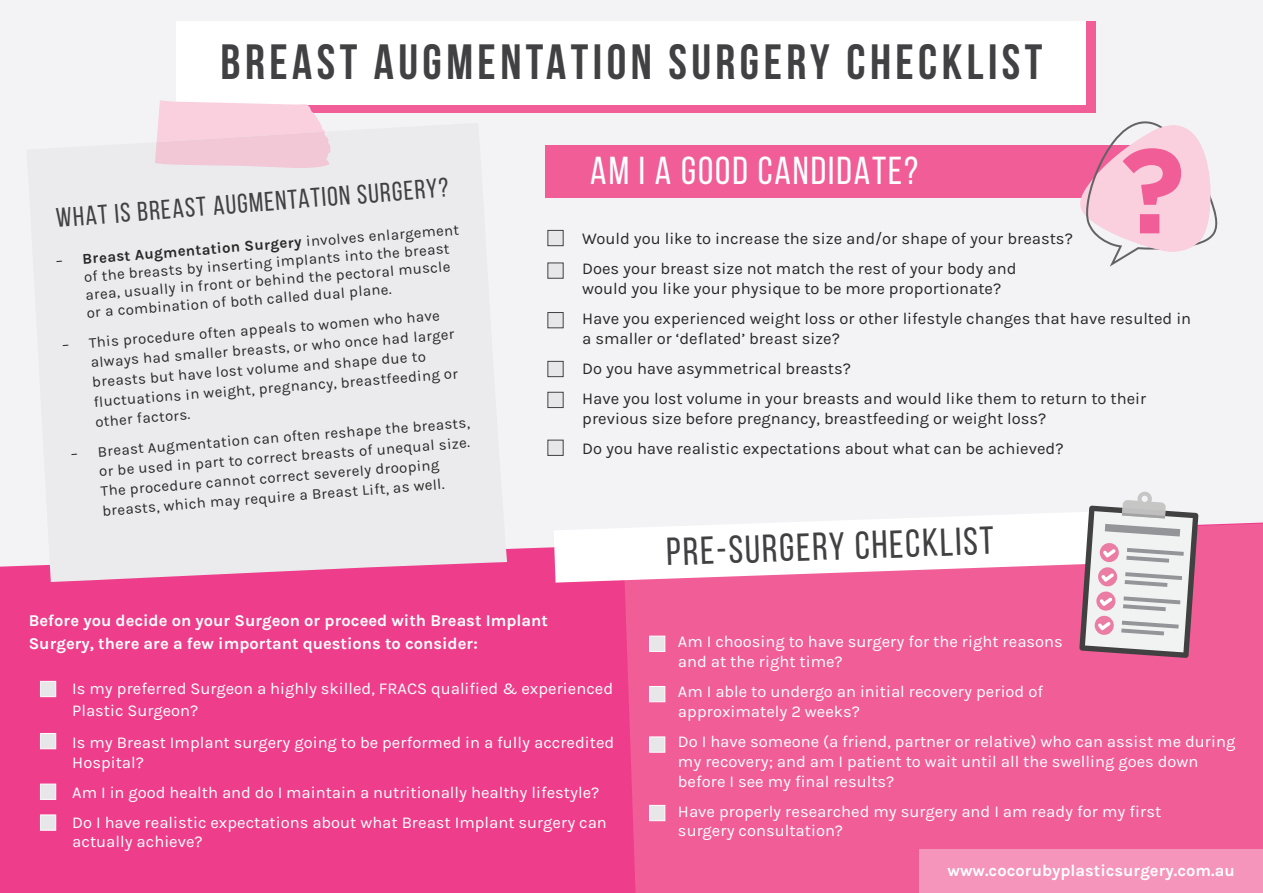
<style>
.page{position:relative;width:1263px;height:893px;background:#fff}
.page>*{position:absolute;margin:0;border:0;box-sizing:border-box;transform-origin:0 0}
.t1{font:700 120px "Gotham";color:#f05d97}
.t2{font:700 49.5px "Bebas Neue";letter-spacing:.09em;color:#414042}
.t3{font:39px "Bebas Neue";color:#414042}
.t4{font:39px "Bebas Neue";letter-spacing:.05em;color:#fff}
.t5{font:27px "Bebas Neue";color:#414042}
.t6{font:16.5px/19.8px "Karla";color:#fff}
.t7{font:16.5px/30px "Karla";color:#292829}
.t8{font:700 16.5px/22.5px "Karla";color:#fff}
.t9{font:15px/19.5px "Karla";color:#292829}
.s1{font-weight:700}
</style>
<div class="page">
<div style="left:0;top:0;width:1263px;height:588px;background:#f3f3f6"></div>
<div style="left:0;top:523px;width:1263px;height:370px;background:#ee3d8a"></div>
<div style="left:623px;top:524px;width:640px;height:369px;background:#f05d97"></div>
<div style="left:186px;top:22px;width:909px;height:91px;background:#f05d97"></div>
<div style="left:177px;top:21px;width:909px;height:83px;background:#fff"></div>
<svg style="left:25px;top:104px;width:482px;height:478px;fill:#ebebed"></svg>
<svg style="left:155px;top:100px;width:176px;height:68px;background:#f5cedc"></svg>
<div style="left:545px;top:145px;width:621px;height:52px;background:#f05d97"></div>
<div style="left:548px;top:230px;width:15px;height:16px;background:#e7e7ea;border:1px solid #414042"></div>
<div style="left:548px;top:263px;width:15px;height:16px;background:#e7e7ea;border:1px solid #414042"></div>
<div style="left:548px;top:312px;width:15px;height:16px;background:#e7e7ea;border:1px solid #414042"></div>
<div style="left:548px;top:361px;width:15px;height:16px;background:#e7e7ea;border:1px solid #414042"></div>
<div style="left:548px;top:392px;width:15px;height:16px;background:#e7e7ea;border:1px solid #414042"></div>
<div style="left:548px;top:440px;width:15px;height:16px;background:#e7e7ea;border:1px solid #414042"></div>
<div style="left:40px;top:681px;width:16px;height:16px;background:#e7e7ea;border:1px solid #fff"></div>
<div style="left:40px;top:733px;width:16px;height:16px;background:#e7e7ea;border:1px solid #fff"></div>
<div style="left:40px;top:784px;width:16px;height:16px;background:#e7e7ea;border:1px solid #fff"></div>
<div style="left:40px;top:815px;width:16px;height:15px;background:#e7e7ea;border:1px solid #fff"></div>
<div style="left:649px;top:686px;width:16px;height:16px;background:#e7e7ea;border:1px solid #fff"></div>
<div style="left:649px;top:737px;width:16px;height:15px;background:#e7e7ea;border:1px solid #fff"></div>
<div style="left:649px;top:805px;width:16px;height:16px;background:#e7e7ea;border:1px solid #fff"></div>
<svg style="left:554px;top:491px;width:644px;height:167px"></svg>
<svg style="left:1074px;top:121px;width:144px;height:146px"></svg>
<div style="left:920px;top:850px;width:343px;height:43px;background:#f595bb"></div>
<h2 class="t2" style="left:220px;top:34px;width:823px">BREAST AUGMENTATION SURGERY CHECKLIST</h2>
<h3 class="t5" style="left:55px;top:205px;width:395px;rotate:-5deg">WHAT IS BREAST AUGMENTATION SURGERY?</h3>
<p class="t9" style="left:81px;top:251px;width:380px;line-height:18.1px;text-indent:-27px;rotate:-5deg">– <span class="s1">Breast Augmentation Surgery</span> involves enlargement of the breasts by inserting implants into the breast area, usually in front or behind the pectoral muscle or a combination of both called dual plane.</p>
<p class="t9" style="left:88px;top:335px;width:367px;text-indent:-26px;rotate:-5deg">– This procedure often appeals to women who have always had smaller breasts, or who once had larger breasts but have lost volume and shape due to fluctuations in weight, pregnancy, breastfeeding or other factors.</p>
<p class="t9" style="left:96px;top:444px;width:375px;text-indent:-26px;rotate:-5deg">– Breast Augmentation can often reshape the breasts, or be used in part to correct breasts of unequal size.<br>The procedure cannot correct severely drooping breasts, which may require a Breast Lift, as well.</p>
<h1 class="t1" style="left:1120px;top:121px;width:67px">?</h1>
<h3 class="t4" style="left:590px;top:149px;width:329px">AM I A GOOD CANDIDATE?</h3>
<p class="t7" style="left:582px;top:224px;width:492px">Would you like to increase the size and/or shape of your breasts?<br>Does your breast size not match the rest of your body and</p>
<p class="t7" style="left:582px;top:274px;width:610px">would you like your physique to be more proportionate?<br>Have you experienced weight loss or other lifestyle changes that have resulted in</p>
<p class="t7" style="left:582px;top:323px;width:566px">a smaller or ‘deflated’ breast size?<br>Do you have asymmetrical breasts?<br>Have you lost volume in your breasts and would like them to return to their</p>
<p class="t7" style="left:582px;top:403px;width:483px">previous size before pregnancy, breastfeeding or weight loss?<br>Do you have realistic expectations about what can be achieved?</p>
<h3 class="t3" style="left:666px;top:531px;width:329px;rotate:-2deg">PRE-SURGERY CHECKLIST</h3>
<p class="t8" style="left:29px;top:610px;width:521px">Before you decide on your Surgeon or proceed with Breast Implant<br>Surgery, there are a few important questions to consider:</p>
<p class="t6" style="left:72px;top:677px;width:542px;line-height:22.5px">Is my preferred Surgeon a highly skilled, FRACS qualified &amp; experienced<br>Plastic Surgeon?</p>
<p class="t6" style="left:72px;top:733px;width:544px">Is my Breast Implant surgery going to be performed in a fully accredited<br>Hospital?</p>
<p class="t6" style="left:72px;top:777px;width:536px;line-height:30px">Am I in good health and do I maintain a nutritionally healthy lifestyle?<br>Do I have realistic expectations about what Breast Implant surgery can</p>
<p class="t6" style="left:72px;top:832px;width:132px">actually achieve?</p>
<p class="t6" style="left:678px;top:632px;width:386px">Am I choosing to have surgery for the right reasons and at the right time?</p>
<p class="t6" style="left:678px;top:682px;width:366px">Am I able to undergo an initial recovery period of approximately 2 weeks?</p>
<p class="t6" style="left:678px;top:732px;width:559px">Do I have someone (a friend, partner or relative) who can assist me during my recovery; and am I patient to wait until all the swelling goes down before I see my final results?</p>
<p class="t6" style="left:678px;top:801px;width:485px">Have properly researched my surgery and I am ready for my first surgery consultation?</p>
<p class="t8" style="left:947px;top:859px;width:289px">www.cocorubyplasticsurgery.com.au</p>
</div>
